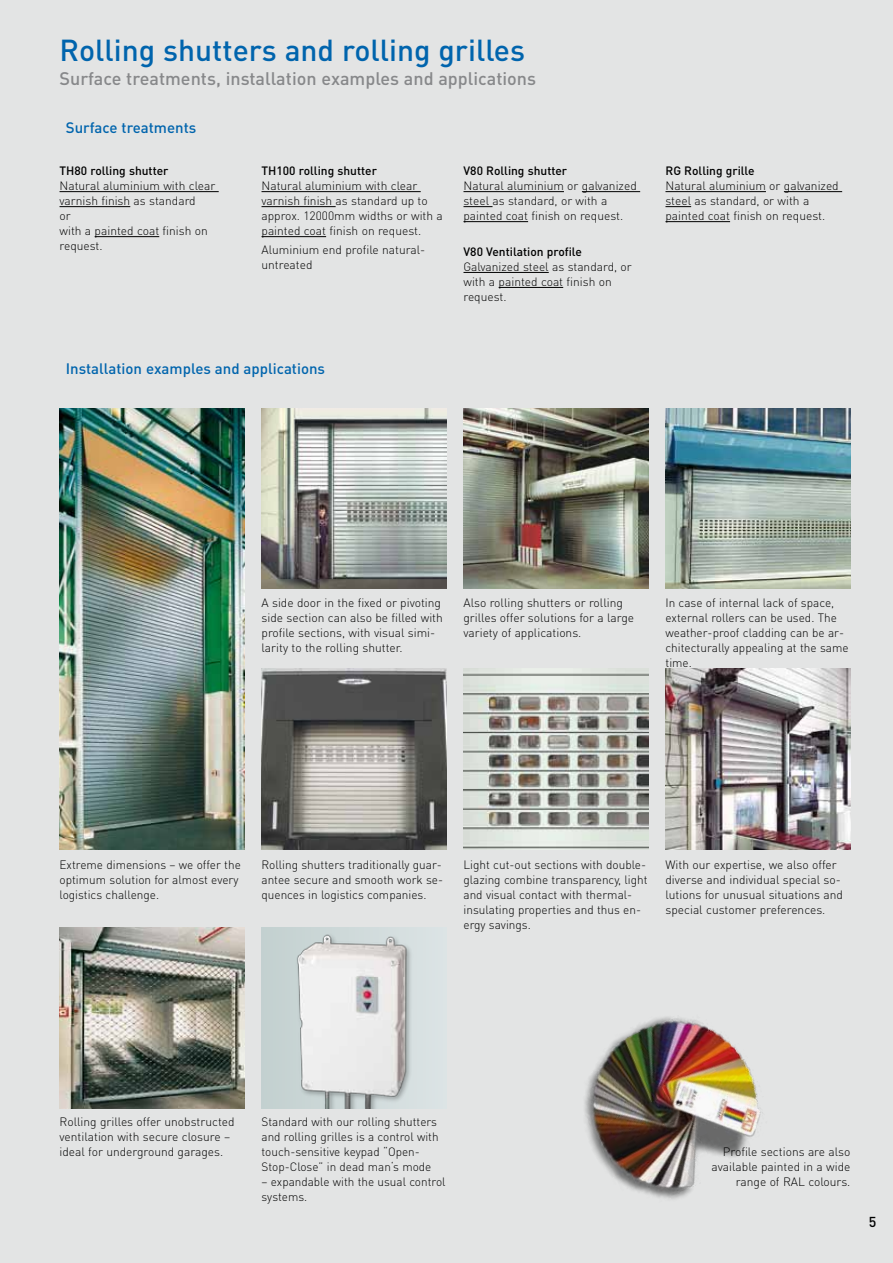
<style>
.page{position:relative;width:893px;height:1263px;background:#e3e4e4}
.page>*{position:absolute;margin:0;border:0;box-sizing:border-box;transform-origin:0 0}
.t1{font:500 30px "DIN Pro";color:#0064ad}
.t2{font:500 18px "DIN Pro";color:#87888a}
.t3{font:500 15px "DIN Pro";color:#0064ad}
.t4{font:500 14.25px "DIN Pro";color:#000}
.t5{font:300 12px/15px "DIN Pro";color:#000}
.t6{font:500 12px "DIN Pro";color:#000}
</style>
<div class="page">
<img style="left:60px;top:408px;width:184px;height:442px">
<img style="left:60px;top:927px;width:184px;height:181px">
<img style="left:463px;top:408px;width:185px;height:181px">
<img style="left:261px;top:408px;width:185px;height:181px">
<img style="left:665px;top:669px;width:185px;height:181px">
<img style="left:261px;top:669px;width:185px;height:181px">
<img style="left:665px;top:408px;width:185px;height:181px">
<div style="left:261px;top:927px;width:27px;height:181px;background:#c4d2d1"></div>
<img style="left:288px;top:927px;width:135px;height:181px">
<img style="left:463px;top:669px;width:185px;height:181px">
<img style="left:584px;top:1017px;width:179px;height:182px">
<hr style="left:665px;top:191px;width:101px;height:1px;background:#000">
<hr style="left:784px;top:191px;width:58px;height:1px;background:#000">
<svg style="left:665px;top:206px;width:26px;height:1px"></svg>
<hr style="left:665px;top:221px;width:65px;height:1px;background:#000">
<hr style="left:60px;top:191px;width:159px;height:1px;background:#000">
<hr style="left:60px;top:206px;width:70px;height:1px;background:#000">
<hr style="left:95px;top:236px;width:64px;height:1px;background:#000">
<hr style="left:261px;top:191px;width:160px;height:1px;background:#000">
<hr style="left:261px;top:206px;width:75px;height:1px;background:#000">
<hr style="left:261px;top:236px;width:65px;height:1px;background:#000">
<hr style="left:463px;top:191px;width:101px;height:1px;background:#000">
<hr style="left:582px;top:191px;width:58px;height:1px;background:#000">
<svg style="left:463px;top:206px;width:29px;height:1px"></svg>
<hr style="left:463px;top:221px;width:65px;height:1px;background:#000">
<hr style="left:463px;top:272px;width:86px;height:1px;background:#000">
<hr style="left:499px;top:287px;width:64px;height:1px;background:#000">
<h1 class="t1" style="left:60px;top:30px;width:467px">Rolling shutters and rolling grilles</h1>
<h2 class="t2" style="left:60px;top:66px;width:478px">Surface treatments, installation examples and applications</h2>
<p class="t3" style="left:66px;top:118px;width:132px">Surface treatments</p>
<p class="t6" style="left:60px;top:163px;width:111px">TH80 rolling shutter</p>
<p class="t5" style="left:60px;top:178px;width:157px">Natural aluminium with clear varnish finish as standard<br>or<br>with a painted coat finish on request.</p>
<p class="t6" style="left:261px;top:163px;width:117px">TH100 rolling shutter</p>
<p class="t5" style="left:261px;top:178px;width:183px">Natural aluminium with clear varnish finish as standard up to approx. 12000mm widths or with a painted coat finish on request.</p>
<p class="t5" style="left:261px;top:242px;width:165px">Aluminium end profile natural&shy;untreated</p>
<p class="t6" style="left:463px;top:163px;width:105px">V80 Rolling shutter</p>
<p class="t5" style="left:463px;top:178px;width:175px">Natural aluminium or galvanized steel as standard, or with a painted coat finish on request.</p>
<p class="t6" style="left:463px;top:243px;width:120px">V80 Ventilation profile</p>
<p class="t5" style="left:463px;top:258px;width:170px">Galvanized steel as standard, or with a painted coat finish on request.</p>
<p class="t3" style="left:66px;top:359px;width:261px">Installation examples and applications</p>
<p class="t6" style="left:665px;top:163px;width:90px">RG Rolling grille</p>
<p class="t5" style="left:665px;top:178px;width:175px">Natural aluminium or galvanized steel as standard, or with a painted coat finish on request.</p>
<p class="t5" style="left:261px;top:594px;width:183px">A side door in the fixed or pivoting side section can also be filled with profile sections, with visual simi&shy;larity to the rolling shutter.</p>
<p class="t5" style="left:463px;top:594px;width:172px">Also rolling shutters or rolling grilles offer solutions for a large variety of applications.</p>
<p class="t5" style="left:665px;top:594px;width:185px">In case of internal lack of space, external rollers can be used. The weather-proof cladding can be ar&shy;chitecturally appealing at the same time.</p>
<p class="t5" style="left:60px;top:857px;width:183px">Extreme dimensions – we offer the optimum solution for almost every logistics challenge.</p>
<p class="t5" style="left:261px;top:857px;width:183px;text-align:justify">Rolling shutters traditionally guar&shy;antee secure and smooth work se&shy;quences in logistics companies.</p>
<p class="t5" style="left:463px;top:857px;width:186px">Light cut-out sections with double&shy;glazing combine transparency, light and visual contact with thermal&shy;insulating properties and thus en&shy;ergy savings.</p>
<p class="t5" style="left:665px;top:857px;width:179px">With our expertise, we also offer diverse and individual special so&shy;lutions for unusual situations and special customer preferences.</p>
<p class="t5" style="left:60px;top:1113px;width:177px">Rolling grilles offer unobstructed ventilation with secure closure – ideal for underground garages.</p>
<p class="t5" style="left:261px;top:1114px;width:179px">Standard with our rolling shutters and rolling grilles is a control with touch-sensitive keypad “Open-Stop-Close” in dead man‘s mode</p>
<p class="t5" style="left:261px;top:1174px;width:186px">– expandable with the usual control systems.</p>
<p class="t5" style="left:712px;top:1144px;width:140px;text-align:right">Profile sections are also available painted in a wide range of RAL colours.</p>
<p class="t4" style="left:869px;top:1212px;width:9px">5</p>
</div>
